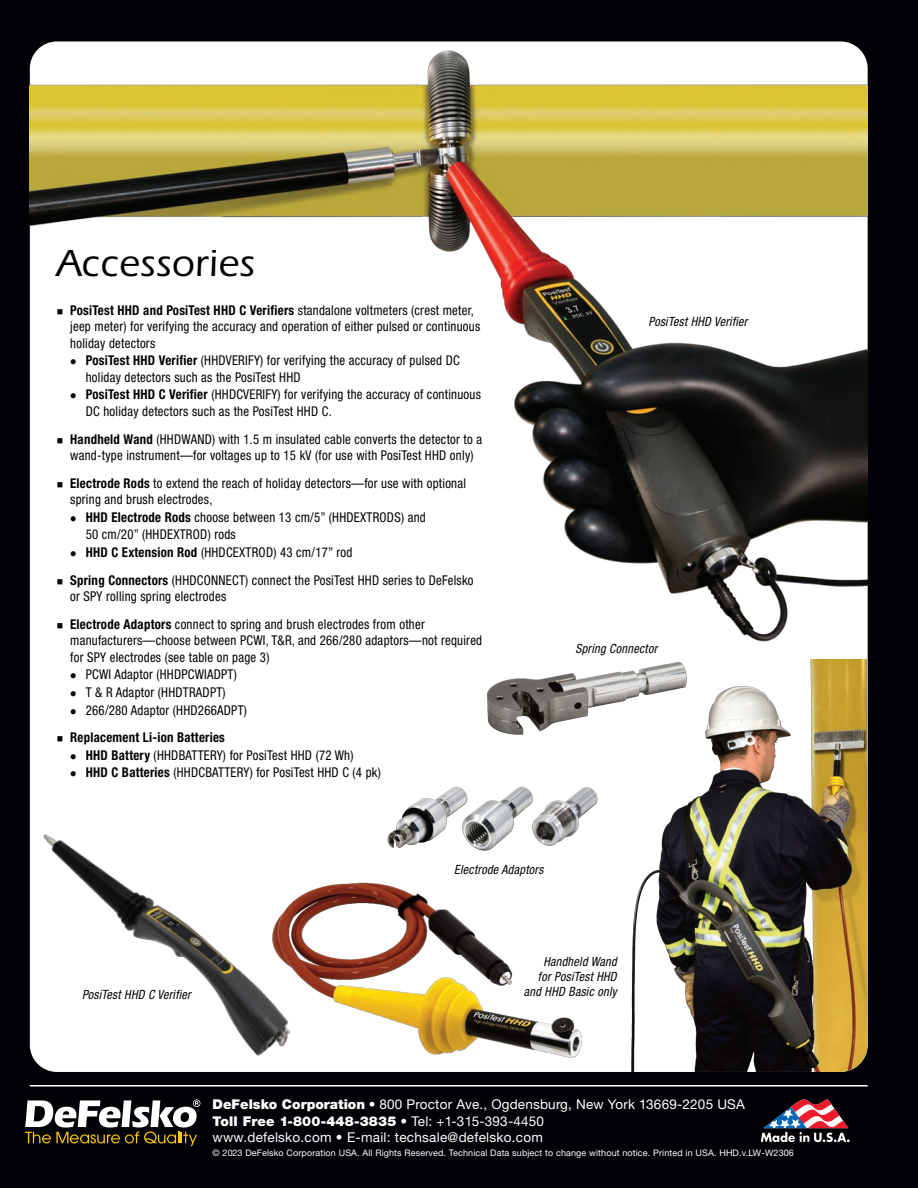
<style>
.page{position:relative;width:918px;height:1188px;background:#020105}
.page>*{position:absolute;margin:0;border:0;box-sizing:border-box;transform-origin:0 0}
.t1{font:500 39px "Itc Eras";letter-spacing:.01em;color:#020105}
.t2{font:condensed 13.5px/16.5px "Helvetica Neue";letter-spacing:.02em;color:#020105;scale:.95 1}
.t3{font:13.5px/16.5px "Helvetica Neue";letter-spacing:.015em;color:#fff}
.t4{font:700 condensed 13.5px "Helvetica Neue";letter-spacing:.02em;color:#020105;scale:.95 1}
.t5{font:italic condensed 12.75px/15px "Helvetica Neue";letter-spacing:.025em;color:#020105;text-align:right;scale:.95 1}
.t6{font:9px "Helvetica Neue";letter-spacing:.015em;color:#fff}
.s1{font-weight:700}
.s2{font-weight:900}
</style>
<div class="page">
<div style="left:30px;top:41px;width:838px;height:1031px;background:#fff;border-radius:27px"></div>
<svg style="left:25px;top:1100px;width:175px;height:46px"></svg>
<hr style="left:30px;top:1085px;width:838px;height:1px;background:#fff">
<svg style="left:761px;top:1099px;width:89px;height:43px"></svg>
<img style="left:330px;top:882px;width:272px;height:190px">
<img style="left:602px;top:672px;width:266px;height:400px">
<img style="left:30px;top:41px;width:838px;height:631px">
<img style="left:459px;top:648px;width:251px;height:87px">
<img style="left:387px;top:772px;width:220px;height:95px">
<img style="left:29px;top:821px;width:301px;height:251px">
<h1 class="t1" style="left:57px;top:250px;width:199px">Accessories</h1>
<p class="t2" style="left:70px;top:303px;width:433px;text-indent:-14px">■ <span class="s1">PosiTest HHD and PosiTest HHD C Verifiers</span> standalone voltmeters (crest meter, jeep meter) for verifying the accuracy and operation of either pulsed or continuous holiday detectors</p>
<p class="t2" style="left:86px;top:353px;width:395px;text-indent:-16px">● <span class="s1">PosiTest HHD Verifier</span> (HHDVERIFY) for verifying the accuracy of pulsed DC holiday detectors such as the PosiTest HHD</p>
<p class="t2" style="left:86px;top:388px;width:418px;text-indent:-16px">● <span class="s1">PosiTest HHD C Verifier</span> (HHDCVERIFY) for verifying the accuracy of continuous<br>DC holiday detectors such as the PosiTest HHD C.</p>
<p class="t2" style="left:57px;top:432px;width:449px;text-align:center">■ <span class="s1">Handheld Wand</span> (HHDWAND) with 1.5 m insulated cable converts the detector to a wand-type instrument—for voltages up to 15 kV (for use with PosiTest HHD only)</p>
<p class="t2" style="left:70px;top:476px;width:418px;text-indent:-14px">■ <span class="s1">Electrode Rods</span> to extend the reach of holiday detectors—for use with optional spring and brush electrodes,</p>
<p class="t2" style="left:86px;top:509px;width:359px;line-height:17.5px;text-indent:-16px">● <span class="s1">HHD Electrode Rods</span> choose between 13 cm/5” (HHDEXTRODS) and<br>50 cm/20” (HHDEXTROD) rods</p>
<p class="t2" style="left:70px;top:545px;width:299px">● <span class="s1">HHD C Extension Rod</span> (HHDCEXTROD) 43 cm/17” rod</p>
<p class="t2" style="left:70px;top:573px;width:426px;text-indent:-14px">■ <span class="s1">Spring Connectors</span> (HHDCONNECT) connect the PosiTest HHD series to DeFelsko or SPY rolling spring electrodes</p>
<p class="t2" style="left:70px;top:617px;width:435px;text-indent:-14px">■ <span class="s1">Electrode Adaptors</span> connect to spring and brush electrodes from other manufacturers—choose between PCWI, T&amp;R, and 266/280 adaptors—not required for SPY electrodes (see table on page 3)</p>
<p class="t2" style="left:70px;top:668px;width:177px">● PCWI Adaptor (HHDPCWIADPT)</p>
<p class="t2" style="left:70px;top:685px;width:165px">● T &amp; R Adaptor (HHDTRADPT)</p>
<p class="t2" style="left:70px;top:703px;width:188px">● 266/280 Adaptor (HHD266ADPT)</p>
<p class="t4" style="left:57px;top:733px;width:179px">■ Replacement Li-ion Batteries</p>
<p class="t2" style="left:70px;top:748px;width:300px">● <span class="s1">HHD Battery</span> (HHDBATTERY) for PosiTest HHD (72 Wh)</p>
<p class="t2" style="left:70px;top:765px;width:329px">● <span class="s1">HHD C Batteries</span> (HHDCBATTERY) for PosiTest HHD C (4 pk)</p>
<p class="t5" style="left:648px;top:315px;width:106px">PosiTest HHD Verifier</p>
<p class="t5" style="left:575px;top:642px;width:88px">Spring Connector</p>
<p class="t5" style="left:454px;top:863px;width:95px">Electrode Adaptors</p>
<p class="t5" style="left:82px;top:988px;width:116px">PosiTest HHD C Verifier</p>
<p class="t5" style="left:524px;top:955px;width:99px">Handheld Wand<br>for PosiTest HHD and HHD Basic only</p>
<p class="t3" style="left:213px;top:1097px;width:534px"><span class="s2">DeFelsko Corporation</span> • 800 Proctor Ave., Ogdensburg, New York 13669-2205 USA<br><span class="s2">Toll Free 1-800-448-3835</span> • Tel: +1-315-393-4450<br>www.defelsko.com • E-mail: techsale@defelsko.com</p>
<p class="t6" style="left:213px;top:1149px;width:583px">© 2023 DeFelsko Corporation USA. All Rights Reserved. Technical Data subject to change without notice. Printed in USA. HHD.v.LW-W2306</p>
</div>
